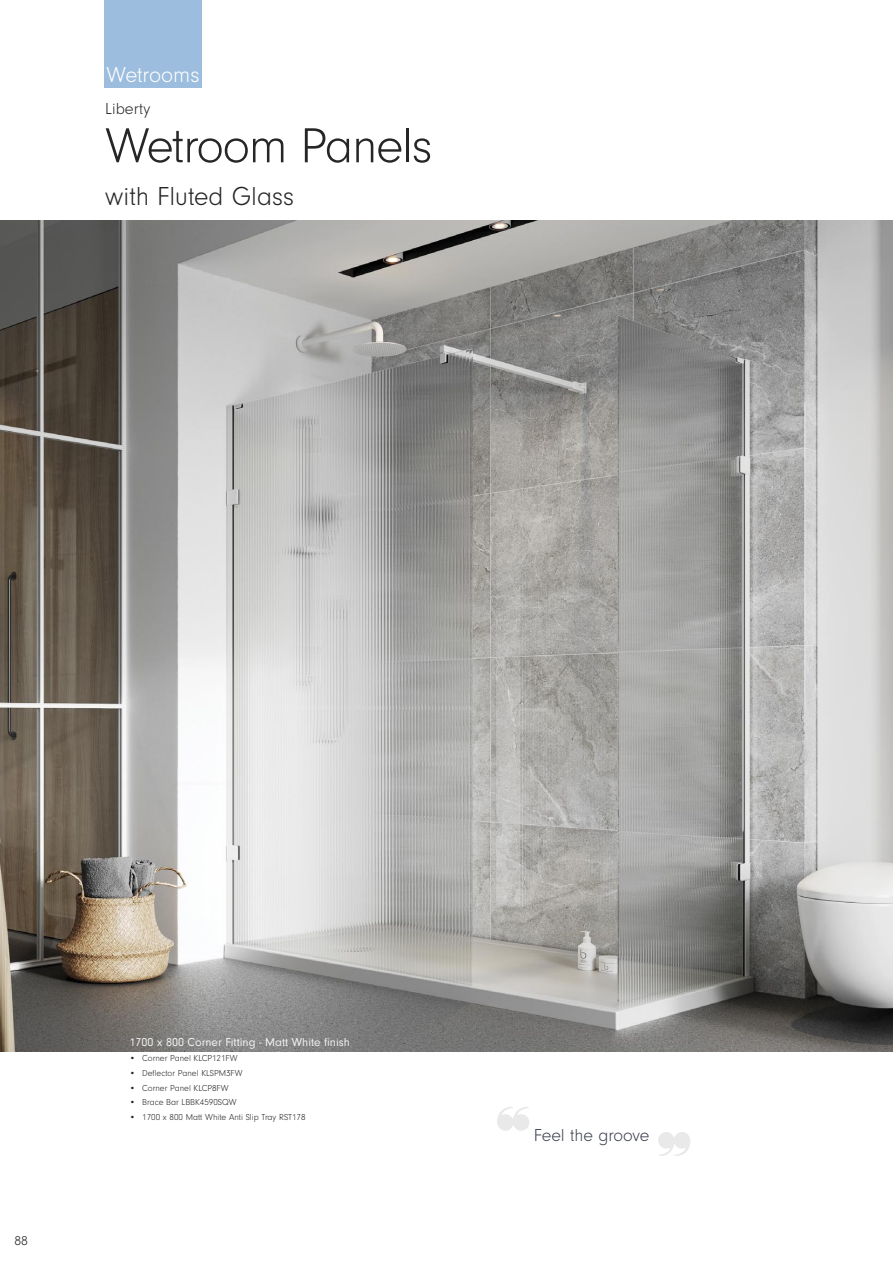
<style>
.page{position:relative;width:893px;height:1263px;background:#fff}
.page>*{position:absolute;margin:0;border:0;box-sizing:border-box;transform-origin:0 0}
.t1{font:300 51px "Neuzeit Gro";letter-spacing:-.025em;color:#272526}
.t2{font:300 27px "Neuzeit Gro";color:#272526}
.t3{font:300 22.5px "Neuzeit Gro";color:#fff}
.t4{font:300 18px "Neuzeit Gro";letter-spacing:-.005em;color:#3e424e}
.t5{font:300 16.5px "Neuzeit Gro";color:#272526}
.t6{font:300 13.5px "Neuzeit Gro";color:#272526}
.t7{font:12px "Neuzeit Gro";color:rgb(255 255 255/.9)}
.t8{font:300 9px "Neuzeit Gro";color:#272526}
</style>
<div class="page">
<img style="left:0;top:221px;width:893px;height:830px">
<div style="left:104px;top:0;width:98px;height:87px;background:#9cbdde"></div>
<p class="t3" style="left:107px;top:67px;width:94px">Wetrooms</p>
<p class="t5" style="left:105px;top:103px;width:47px">Liberty</p>
<p class="t1" style="left:105px;top:128px;width:329px">Wetroom Panels</p>
<p class="t2" style="left:105px;top:187px;width:190px">with Fluted Glass</p>
<p class="t6" style="left:15px;top:1236px;width:15px">88</p>
<p class="t7" style="left:129px;top:1034px;width:222px">1700 x 800 Corner Fitting - Matt White finish</p>
<p class="t8" style="left:129px;top:1055px;width:109px">• Corner Panel KLCP121FW</p>
<p class="t8" style="left:129px;top:1070px;width:114px">• Deflector Panel KLSPM3FW</p>
<p class="t8" style="left:129px;top:1084px;width:100px">• Corner Panel KLCP8FW</p>
<p class="t8" style="left:129px;top:1099px;width:109px">• Brace Bar LBBK4590SQW</p>
<p class="t8" style="left:129px;top:1114px;width:178px">• 1700 x 800 Matt White Anti Slip Tray RST178</p>
<p class="t4" style="left:534px;top:1129px;width:117px">Feel the groove</p>
</div>
